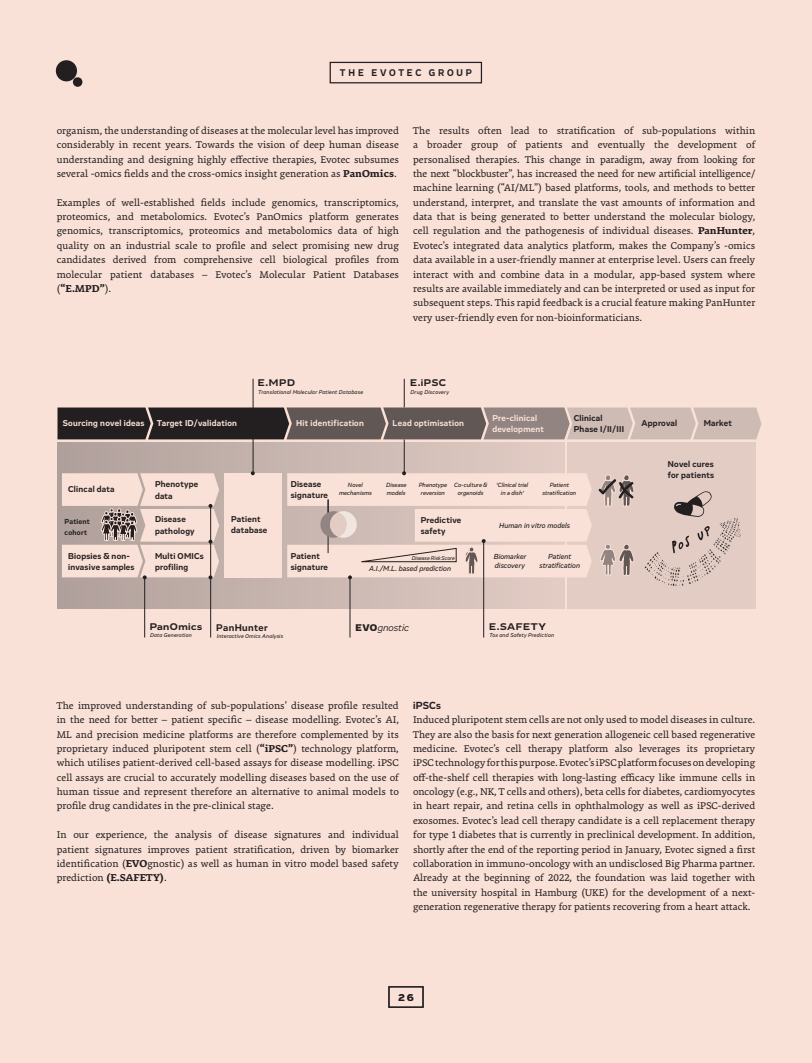
<style>
.page{position:relative;width:812px;height:1063px;background:#fff}
.page>*{position:absolute;margin:0;border:0;box-sizing:border-box;transform-origin:0 0}
.t1{font:10.62px/14.4px "Premiera";letter-spacing:.005em;color:#231f20;text-align:justify}
.t2{font:700 10.62px "Vito";color:#231f20;scale:.95 1}
.t3{font:700 10px "Vito Extended";letter-spacing:.05em;color:#231f20}
.t4{font:700 10px "Vito";letter-spacing:.31em;color:#231f20;scale:.9 1}
.t5{font:700 10px "Vito";letter-spacing:.31em;color:#231f20}
.t6{font:italic 10px "Vito";color:#231f20}
.t7{font:700 8.75px/11.2px "Vito";letter-spacing:.03em;color:#231f20;scale:.95 1}
.t8{font:700 8.75px/11.2px "Vito";letter-spacing:.03em;color:#fae1d7;scale:.95 1}
.t9{font:italic 500 7.5px/8.8px "Vito";letter-spacing:.01em;color:#231f20;scale:.95 1}
.t10{font:700 7.5px/11.2px "Vito";color:#231f20;scale:.95 1}
.t11{font:italic 500 6.25px/8.8px "Vito";letter-spacing:.01em;color:#231f20;text-align:center;scale:.95 1}
.t12{font:italic 500 5.75px "Vito";letter-spacing:.035em;color:#231f20;scale:.95 1}
.t13{font:italic 500 5.62px "Vito";color:#231f20;scale:.95 1}
.s1{font-weight:700}
.s2{font-weight:900;font-style:normal}
</style>
<div class="page">
<hr style="left:811px;top:0;width:1px;height:1063px;background:#fae1d7">
<div style="left:0;top:0;width:811px;height:1063px;background:#fae1d7"></div>
<svg style="left:56px;top:60px;width:26px;height:27px"></svg>
<div style="left:388px;top:986px;width:35px;height:22px;border:1px solid #231f20"></div>
<div style="left:329px;top:62px;width:153px;height:21px;border:1px solid #231f20"></div>
<div style="left:57px;top:443px;width:507px;height:166px;background:linear-gradient(to right,#b0a09b,#e2cdc5)"></div>
<hr style="left:404px;top:439px;width:1px;height:34px;background:#231f20">
<div style="left:567px;top:443px;width:188px;height:166px;background:#e2ccc4"></div>
<svg style="left:57px;top:379px;width:704px;height:60px"></svg>
<hr style="left:144px;top:577px;width:1px;height:61px;background:#231f20">
<hr style="left:210px;top:506px;width:1px;height:132px;background:#231f20">
<hr style="left:483px;top:541px;width:1px;height:97px;background:#231f20">
<hr style="left:350px;top:577px;width:1px;height:61px;background:#231f20">
<img style="left:644px;top:491px;width:97px;height:95px">
<svg style="left:62px;top:473px;width:157px;height:106px"></svg>
<hr style="left:253px;top:379px;width:1px;height:94px;background:#231f20">
<div style="left:224px;top:473px;width:57px;height:104px;background:#fae1d7"></div>
<svg style="left:251px;top:471px;width:4px;height:4px"></svg>
<svg style="left:287px;top:471px;width:347px;height:110px"></svg>
<p class="t4" style="left:340px;top:67px;width:148px">THE EVOTEC GROUP</p>
<p class="t1" style="left:57px;top:123px;width:343px">organism, the understanding of diseases at the molecular level has improved considerably in recent years. Towards the vision of deep human disease understanding and designing highly effective therapies, Evotec subsumes several -omics fields and the cross-omics insight generation as <span class="s1">PanOmics</span>.</p>
<p class="t1" style="left:57px;top:195px;width:343px">Examples of well-established fields include genomics, transcriptomics, proteomics, and metabolomics. Evotec’s PanOmics platform generates genomics, transcriptomics, proteomics and metabolomics data of high quality on an industrial scale to profile and select promising new drug candidates derived from comprehensive cell biological profiles from molecular patient databases – Evotec’s Molecular Patient Databases (<span class="s1">“E.MPD”</span>).</p>
<p class="t1" style="left:413px;top:123px;width:343px">The results often lead to stratification of sub-populations within a broader group of patients and eventually the development of personalised therapies. This change in paradigm, away from looking for the next “blockbuster”, has increased the need for new artificial intelligence/ machine learning (“AI/ML”) based platforms, tools, and methods to better understand, interpret, and translate the vast amounts of information and data that is being generated to better understand the molecular biology, cell regulation and the pathogenesis of individual diseases. <span class="s1">PanHunter</span>, Evotec’s integrated data analytics platform, makes the Company’s -omics data available in a user-friendly manner at enterprise level. Users can freely interact with and combine data in a modular, app-based system where results are available immediately and can be interpreted or used as input for subsequent steps. This rapid feedback is a crucial feature making PanHunter very user-friendly even for non-bioinformaticians.</p>
<p class="t3" style="left:258px;top:377px;width:38px">E.MPD</p>
<p class="t12" style="left:258px;top:388px;width:112px">Translational Molecular Patient Database</p>
<p class="t3" style="left:410px;top:377px;width:37px">E.iPSC</p>
<p class="t12" style="left:410px;top:388px;width:42px">Drug Discovery</p>
<p class="t8" style="left:63px;top:418px;width:87px">Sourcing novel ideas</p>
<p class="t8" style="left:157px;top:418px;width:86px">Target ID/validation</p>
<p class="t8" style="left:296px;top:418px;width:73px">Hit identification</p>
<p class="t8" style="left:392px;top:418px;width:77px">Lead optimisation</p>
<p class="t8" style="left:492px;top:412px;width:56px">Pre-clinical development</p>
<p class="t7" style="left:573px;top:412px;width:54px">Clinical<br>Phase I/II/III</p>
<p class="t7" style="left:641px;top:418px;width:39px">Approval</p>
<p class="t7" style="left:703px;top:418px;width:31px">Market</p>
<p class="t7" style="left:68px;top:484px;width:50px">Clincal data</p>
<p class="t7" style="left:155px;top:479px;width:47px">Phenotype data</p>
<p class="t10" style="left:65px;top:515px;width:28px">Patient cohort</p>
<p class="t7" style="left:155px;top:514px;width:43px">Disease pathology</p>
<p class="t7" style="left:68px;top:550px;width:71px">Biopsies &amp; non&shy;invasive samples</p>
<p class="t7" style="left:155px;top:550px;width:53px">Multi OMICs profiling</p>
<p class="t7" style="left:231px;top:513px;width:40px">Patient database</p>
<p class="t7" style="left:290px;top:478px;width:41px">Disease signature</p>
<p class="t7" style="left:290px;top:550px;width:41px">Patient signature</p>
<p class="t11" style="left:339px;top:480px;width:36px">Novel mechanisms</p>
<p class="t11" style="left:386px;top:480px;width:23px;text-align:left">Disease models</p>
<p class="t11" style="left:418px;top:480px;width:32px">Phenotype reversion</p>
<p class="t11" style="left:454px;top:480px;width:36px">Co-culture &amp; organoids</p>
<p class="t11" style="left:496px;top:480px;width:35px">‘Clinical trial in a dish’</p>
<p class="t11" style="left:542px;top:480px;width:37px">Patient stratification</p>
<p class="t9" style="left:499px;top:521px;width:76px">Human in vitro models</p>
<p class="t9" style="left:369px;top:564px;width:88px">A.I./M.L. based prediction</p>
<p class="t7" style="left:420px;top:515px;width:44px">Predictive safety</p>
<p class="t13" style="left:411px;top:555px;width:47px">Disease Risk Score</p>
<p class="t9" style="left:493px;top:552px;width:36px">Biomarker discovery</p>
<p class="t9" style="left:539px;top:552px;width:44px;text-align:center">Patient stratification</p>
<p class="t7" style="left:667px;top:458px;width:50px">Novel cures for patients</p>
<p class="t3" style="left:150px;top:620px;width:54px">PanOmics</p>
<p class="t12" style="left:150px;top:632px;width:45px">Data Generation</p>
<p class="t5" style="left:216px;top:622px;width:53px">PanHunter</p>
<p class="t12" style="left:217px;top:633px;width:71px">Interactive Omics Analysis</p>
<p class="t6" style="left:355px;top:622px;width:55px"><span class="s2">EVO</span>gnostic</p>
<p class="t3" style="left:489px;top:620px;width:58px">E.SAFETY</p>
<p class="t12" style="left:489px;top:632px;width:69px">Tox and Safety Prediction</p>
<p class="t1" style="left:57px;top:698px;width:343px">The improved understanding of sub-populations’ disease profile resulted in the need for better – patient specific – disease modelling. Evotec’s AI, ML and precision medicine platforms are therefore complemented by its proprietary induced pluripotent stem cell (<span class="s1">“iPSC”</span>) technology platform, which utilises patient-derived cell-based assays for disease modelling. iPSC cell assays are crucial to accurately modelling diseases based on the use of human tissue and represent therefore an alternative to animal models to profile drug candidates in the pre-clinical stage.</p>
<p class="t1" style="left:57px;top:828px;width:343px">In our experience, the analysis of disease signatures and individual patient signatures improves patient stratification, driven by biomarker identification (<span class="s1">EVO</span>gnostic) as well as human in vitro model based safety prediction <span class="s1">(E.SAFETY)</span>.</p>
<p class="t2" style="left:413px;top:699px;width:31px">iPSCs</p>
<p class="t1" style="left:413px;top:713px;width:343px">Induced pluripotent stem cells are not only used to model diseases in culture.<br>They are also the basis for next generation allogeneic cell based regenerative medicine. Evotec’s cell therapy platform also leverages its proprietary iPSC technology for this purpose. Evotec’s iPSC platform focuses on developing off-the-shelf cell therapies with long-lasting efficacy like immune cells in oncology (e.g., NK, T cells and others), beta cells for diabetes, cardiomyocytes in heart repair, and retina cells in ophthalmology as well as iPSC-derived exosomes. Evotec’s lead cell therapy candidate is a cell replacement therapy for type 1 diabetes that is currently in preclinical development. In addition, shortly after the end of the reporting period in January, Evotec signed a first collaboration in immuno-oncology with an undisclosed Big Pharma partner.<br>Already at the beginning of 2022, the foundation was laid together with the university hospital in Hamburg (UKE) for the development of a next&shy;generation regenerative therapy for patients recovering from a heart attack.</p>
<p class="t5" style="left:398px;top:991px;width:17px">26</p>
</div>
